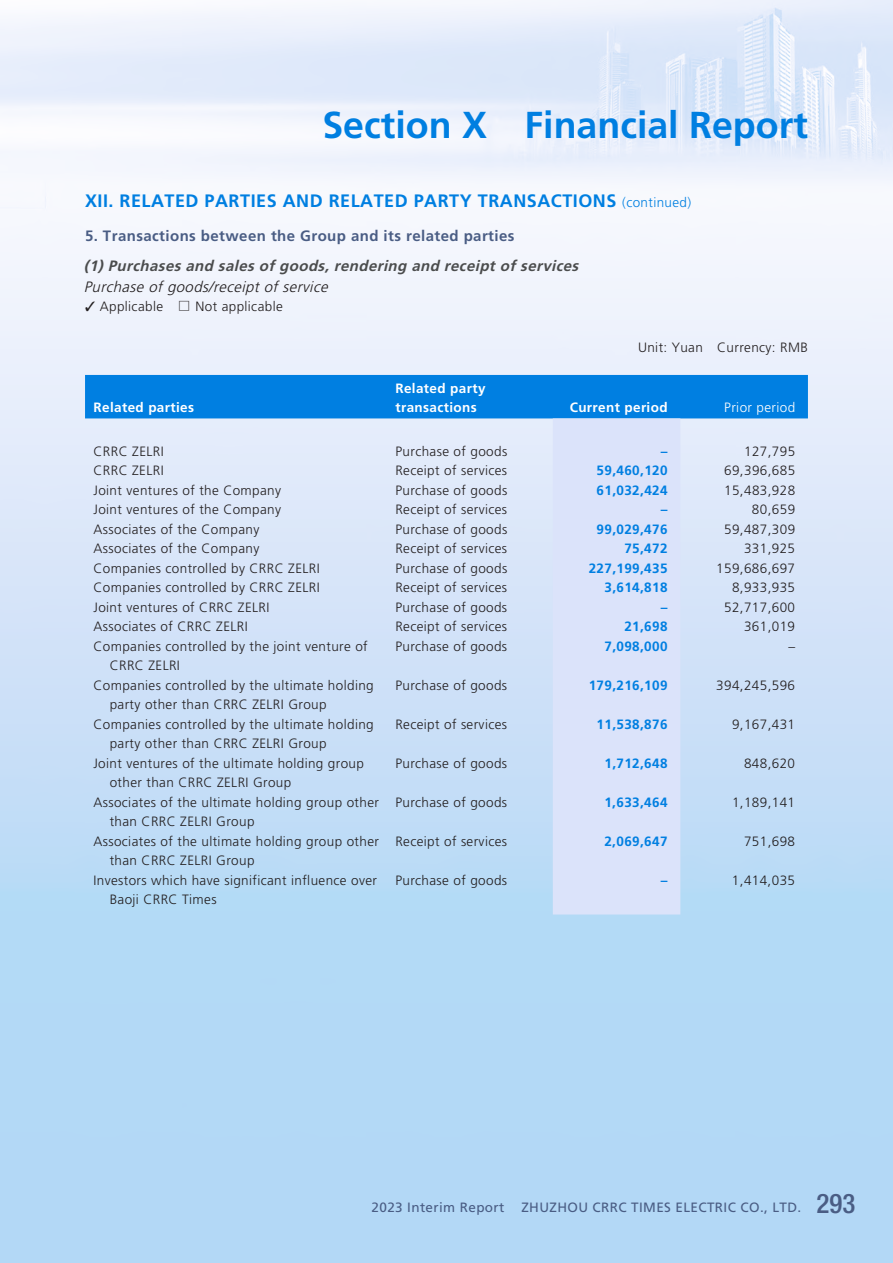
<style>
.page{position:relative;width:893px;height:1263px;background:#fff}
.page>*{position:absolute;margin:0;border:0;box-sizing:border-box;transform-origin:0 0}
.t1{font:700 37.5px "Frutiger LT Std";color:#007fe1}
._01_Heading_1{font:700 18px "Frutiger LT Std";letter-spacing:.03em;color:#007fe1}
._03_Heading_3{font:italic 700 15px "Frutiger LT Std";color:#4b4c4d}
._02_Heading_2{font:700 15px "Frutiger LT Std";letter-spacing:.03em;color:#4a5d84}
._04_Heading_4{font:italic 300 15px "Frutiger LT Std";color:#231f20}
._50_Table_Body{font:300 13.5px/19.5px "Frutiger LT Std";letter-spacing:.03em;color:#231f20}
._50_Table_Body-2{font:700 13.5px "Frutiger LT Std";letter-spacing:.03em;color:#007fe1}
.t2{font:13.5px "Frutiger LT Std";letter-spacing:.03em;color:#4a5d84}
._50_Table_Body-3{font:700 13.5px/19.5px "Frutiger LT Std";letter-spacing:.03em;color:#fff}
._00_Body_text{font:300 13.5px "Frutiger LT Std";letter-spacing:.03em;color:#231f20}
._50_Table_Body-4{font:300 13.5px "Frutiger LT Std";letter-spacing:.03em;color:#fff}
.s1{font-weight:300;font-size:13.5px}
.s2{font-family:"M Hei HK"}
.s3{font-family:"Helvetica Neue LT Std";font-weight:500;font-stretch:condensed;font-size:27px}
</style>
<div class="page">
<img style="left:0;top:0;width:893px;height:1263px">
<div style="left:85px;top:375px;width:723px;height:43px;background:#007fe1"></div>
<div style="left:553px;top:418px;width:127px;height:496px;background:#dbe3fa"></div>
<h1 class="t1" style="left:322px;top:103px;width:487px">Section X Financial Report</h1>
<p class="_01_Heading_1" style="left:85px;top:191px;width:608px">XII. RELATED PARTIES AND RELATED PARTY TRANSACTIONS <span class="s1">(continued)</span></p>
<p class="_02_Heading_2" style="left:85px;top:227px;width:431px">5. Transactions between the Group and its related parties</p>
<p class="_03_Heading_3" style="left:84px;top:257px;width:500px">(1) Purchases and sales of goods, rendering and receipt of services</p>
<p class="_04_Heading_4" style="left:84px;top:278px;width:249px">Purchase of goods/receipt of service</p>
<p class="_00_Body_text" style="left:85px;top:299px;width:199px">✓ Applicable <span class="s2">□</span> Not applicable</p>
<p class="_00_Body_text" style="left:638px;top:340px;width:171px">Unit: Yuan Currency: RMB</p>
<p class="_50_Table_Body-3" style="left:94px;top:398px;width:102px">Related parties</p>
<p class="_50_Table_Body-3" style="left:395px;top:378px;width:92px">Related party transactions</p>
<p class="_50_Table_Body-3" style="left:570px;top:398px;width:99px">Current period</p>
<p class="_50_Table_Body-4" style="left:724px;top:400px;width:72px">Prior period</p>
<p class="_50_Table_Body" style="left:94px;top:441px;width:72px">CRRC ZELRI</p>
<p class="_50_Table_Body" style="left:395px;top:441px;width:113px">Purchase of goods</p>
<p class="_50_Table_Body-2" style="left:661px;top:443px;width:8px">–</p>
<p class="_50_Table_Body" style="left:744px;top:441px;width:53px">127,795</p>
<p class="_50_Table_Body" style="left:94px;top:461px;width:72px">CRRC ZELRI</p>
<p class="_50_Table_Body" style="left:395px;top:461px;width:113px">Receipt of services</p>
<p class="_50_Table_Body-2" style="left:597px;top:463px;width:72px">59,460,120</p>
<p class="_50_Table_Body" style="left:724px;top:461px;width:72px">69,396,685</p>
<p class="_50_Table_Body" style="left:94px;top:480px;width:189px">Joint ventures of the Company</p>
<p class="_50_Table_Body" style="left:395px;top:480px;width:113px">Purchase of goods</p>
<p class="_50_Table_Body-2" style="left:597px;top:482px;width:72px">61,032,424</p>
<p class="_50_Table_Body" style="left:724px;top:480px;width:72px">15,483,928</p>
<p class="_50_Table_Body" style="left:94px;top:500px;width:189px">Joint ventures of the Company</p>
<p class="_50_Table_Body" style="left:395px;top:500px;width:113px">Receipt of services</p>
<p class="_50_Table_Body-2" style="left:661px;top:502px;width:8px">–</p>
<p class="_50_Table_Body" style="left:752px;top:500px;width:45px">80,659</p>
<p class="_50_Table_Body" style="left:94px;top:519px;width:167px">Associates of the Company</p>
<p class="_50_Table_Body" style="left:395px;top:519px;width:113px">Purchase of goods</p>
<p class="_50_Table_Body-2" style="left:597px;top:521px;width:72px">99,029,476</p>
<p class="_50_Table_Body" style="left:724px;top:519px;width:72px">59,487,309</p>
<p class="_50_Table_Body" style="left:94px;top:539px;width:167px">Associates of the Company</p>
<p class="_50_Table_Body" style="left:395px;top:539px;width:113px">Receipt of services</p>
<p class="_50_Table_Body-2" style="left:624px;top:541px;width:45px">75,472</p>
<p class="_50_Table_Body" style="left:744px;top:539px;width:53px">331,925</p>
<p class="_50_Table_Body" style="left:93px;top:558px;width:228px">Companies controlled by CRRC ZELRI</p>
<p class="_50_Table_Body" style="left:395px;top:558px;width:113px">Purchase of goods</p>
<p class="_50_Table_Body-2" style="left:589px;top:560px;width:80px">227,199,435</p>
<p class="_50_Table_Body" style="left:716px;top:558px;width:80px">159,686,697</p>
<p class="_50_Table_Body" style="left:93px;top:578px;width:228px">Companies controlled by CRRC ZELRI</p>
<p class="_50_Table_Body" style="left:395px;top:578px;width:113px">Receipt of services</p>
<p class="_50_Table_Body-2" style="left:604px;top:580px;width:65px">3,614,818</p>
<p class="_50_Table_Body" style="left:732px;top:578px;width:65px">8,933,935</p>
<p class="_50_Table_Body" style="left:93px;top:597px;width:177px">Joint ventures of CRRC ZELRI</p>
<p class="_50_Table_Body" style="left:395px;top:597px;width:113px">Purchase of goods</p>
<p class="_50_Table_Body-2" style="left:661px;top:599px;width:8px">–</p>
<p class="_50_Table_Body" style="left:724px;top:597px;width:72px">52,717,600</p>
<p class="_50_Table_Body" style="left:93px;top:617px;width:156px">Associates of CRRC ZELRI</p>
<p class="_50_Table_Body" style="left:395px;top:617px;width:113px">Receipt of services</p>
<p class="_50_Table_Body-2" style="left:624px;top:619px;width:45px">21,698</p>
<p class="_50_Table_Body" style="left:744px;top:617px;width:53px">361,019</p>
<p class="_50_Table_Body" style="left:110px;top:636px;width:260px;text-indent:-16px">Companies controlled by the joint venture of<br>CRRC ZELRI</p>
<p class="_50_Table_Body" style="left:395px;top:636px;width:113px">Purchase of goods</p>
<p class="_50_Table_Body-2" style="left:604px;top:638px;width:65px">7,098,000</p>
<p class="_50_Table_Body" style="left:788px;top:636px;width:8px">–</p>
<p class="_50_Table_Body" style="left:110px;top:675px;width:266px;text-indent:-16px">Companies controlled by the ultimate holding party other than CRRC ZELRI Group</p>
<p class="_50_Table_Body" style="left:395px;top:675px;width:113px">Purchase of goods</p>
<p class="_50_Table_Body-2" style="left:589px;top:677px;width:80px">179,216,109</p>
<p class="_50_Table_Body" style="left:716px;top:675px;width:80px">394,245,596</p>
<p class="_50_Table_Body" style="left:110px;top:714px;width:266px;text-indent:-16px">Companies controlled by the ultimate holding party other than CRRC ZELRI Group</p>
<p class="_50_Table_Body" style="left:395px;top:714px;width:113px">Receipt of services</p>
<p class="_50_Table_Body-2" style="left:597px;top:716px;width:72px">11,538,876</p>
<p class="_50_Table_Body" style="left:732px;top:714px;width:65px">9,167,431</p>
<p class="_50_Table_Body" style="left:110px;top:753px;width:256px;text-indent:-16px">Joint ventures of the ultimate holding group other than CRRC ZELRI Group</p>
<p class="_50_Table_Body" style="left:395px;top:753px;width:113px">Purchase of goods</p>
<p class="_50_Table_Body-2" style="left:604px;top:755px;width:65px">1,712,648</p>
<p class="_50_Table_Body" style="left:744px;top:753px;width:53px">848,620</p>
<p class="_50_Table_Body" style="left:110px;top:792px;width:271px;text-indent:-16px">Associates of the ultimate holding group other than CRRC ZELRI Group</p>
<p class="_50_Table_Body" style="left:395px;top:792px;width:113px">Purchase of goods</p>
<p class="_50_Table_Body-2" style="left:604px;top:794px;width:65px">1,633,464</p>
<p class="_50_Table_Body" style="left:732px;top:792px;width:65px">1,189,141</p>
<p class="_50_Table_Body" style="left:110px;top:831px;width:271px;text-indent:-16px">Associates of the ultimate holding group other than CRRC ZELRI Group</p>
<p class="_50_Table_Body" style="left:395px;top:831px;width:113px">Receipt of services</p>
<p class="_50_Table_Body-2" style="left:604px;top:833px;width:65px">2,069,647</p>
<p class="_50_Table_Body" style="left:744px;top:831px;width:53px">751,698</p>
<p class="_50_Table_Body" style="left:110px;top:870px;width:269px;text-indent:-16px">Investors which have significant influence over<br>Baoji CRRC Times</p>
<p class="_50_Table_Body" style="left:395px;top:870px;width:113px">Purchase of goods</p>
<p class="_50_Table_Body-2" style="left:661px;top:872px;width:8px">–</p>
<p class="_50_Table_Body" style="left:732px;top:870px;width:65px">1,414,035</p>
<p class="t2" style="left:372px;top:1199px;width:134px">2023 Interim Report</p>
<p class="t2" style="left:521px;top:1199px;width:335px">ZHUZHOU CRRC TIMES ELECTRIC CO., LTD. <span class="s3">293</span></p>
</div>
